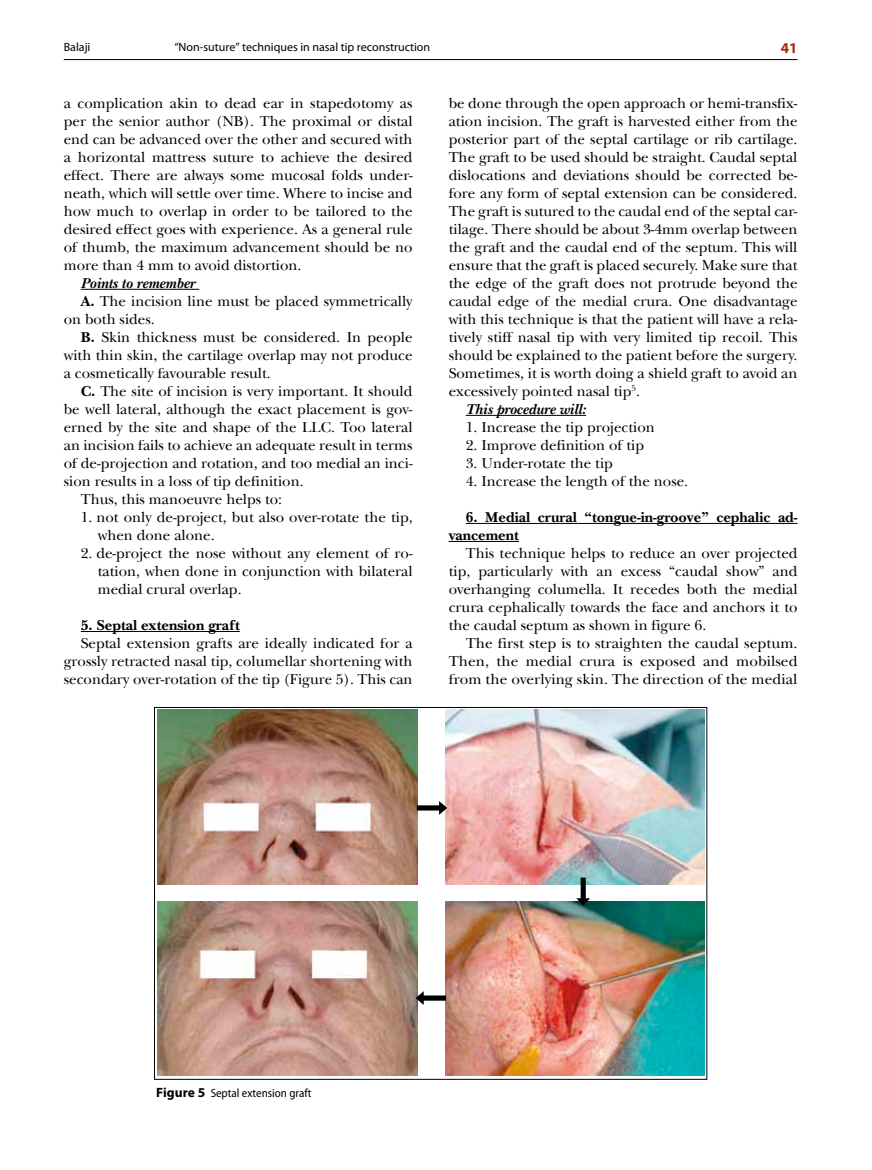
<style>
.page{position:relative;width:872px;height:1170px;background:#fff}
.page>*{position:absolute;margin:0;border:0;box-sizing:border-box;transform-origin:0 0}
.t1{font:15px/18px "Baskerville Std RO";color:#000;text-align:justify}
.t2{font:700 15px/18px "Baskerville Std RO";color:#000}
.t3{font:italic 700 15px "Baskerville Std RO";color:#000}
.t4{font:700 15px "Myriad Pro";color:#ab270d}
.t5{font:12px "Myriad Pro";color:#000}
.t6{font:semi-condensed 12px "Myriad Pro";color:#000}
.s1{font-weight:700}
.s2{font-weight:700;font-stretch:normal;font-size:13.5px}
</style>
<div class="page">
<hr style="left:64px;top:59px;width:733px;height:1px;background:#000">
<hr style="left:81px;top:289px;width:118px;height:1px;background:#000">
<hr style="left:81px;top:631px;width:159px;height:1px;background:#000">
<hr style="left:466px;top:415px;width:120px;height:1px;background:#000">
<hr style="left:466px;top:523px;width:331px;height:1px;background:#000">
<hr style="left:449px;top:541px;width:70px;height:1px;background:#000">
<img style="left:157px;top:709px;width:260px;height:174px">
<img style="left:157px;top:901px;width:260px;height:174px">
<img style="left:445px;top:709px;width:259px;height:174px">
<img style="left:445px;top:901px;width:259px;height:174px">
<svg style="left:417px;top:801px;width:30px;height:13px"></svg>
<svg style="left:415px;top:991px;width:31px;height:13px"></svg>
<svg style="left:576px;top:877px;width:14px;height:28px"></svg>
<p class="t5" style="left:64px;top:40px;width:28px">Balaji</p>
<p class="t5" style="left:174px;top:40px;width:257px">“Non-suture” techniques in nasal tip reconstruction</p>
<p class="t4" style="left:781px;top:40px;width:18px">41</p>
<p class="t1" style="left:64px;top:94px;width:350px">a complication akin to dead ear in stapedotomy as per the senior author (NB). The proximal or distal end can be advanced over the other and secured with a horizontal mattress suture to achieve the desired effect. There are always some mucosal folds under&shy;neath, which will settle over time. Where to incise and how much to overlap in order to be tailored to the desired effect goes with experience. As a general rule of thumb, the maximum advancement should be no more than 4 mm to avoid distortion.</p>
<p class="t3" style="left:81px;top:275px;width:116px">Points to remember</p>
<p class="t1" style="left:81px;top:292px;width:333px"><span class="s1">A.</span> The incision line must be placed symmetrically</p>
<p class="t1" style="left:64px;top:310px;width:92px">on both sides.</p>
<p class="t1" style="left:81px;top:328px;width:333px"><span class="s1">B.</span> Skin thickness must be considered. In people</p>
<p class="t1" style="left:64px;top:346px;width:350px">with thin skin, the cartilage overlap may not produce</p>
<p class="t1" style="left:64px;top:364px;width:208px">a cosmetically favourable result.</p>
<p class="t1" style="left:81px;top:382px;width:333px"><span class="s1">C.</span> The site of incision is very important. It should</p>
<p class="t1" style="left:64px;top:400px;width:350px">be well lateral, although the exact placement is gov-</p>
<p class="t1" style="left:64px;top:418px;width:350px">erned by the site and shape of the LLC. Too lateral</p>
<p class="t1" style="left:64px;top:436px;width:350px">an incision fails to achieve an adequate result in terms</p>
<p class="t1" style="left:64px;top:454px;width:350px">of de-projection and rotation, and too medial an inci-</p>
<p class="t1" style="left:64px;top:472px;width:241px">sion results in a loss of tip definition.</p>
<p class="t1" style="left:81px;top:490px;width:203px">Thus, this manoeuvre helps to:</p>
<p class="t1" style="left:98px;top:508px;width:316px;text-indent:-17px">1. not only de-project, but also over-rotate the tip, when done alone.</p>
<p class="t1" style="left:98px;top:544px;width:316px;text-indent:-17px">2. de-project the nose without any element of ro&shy;tation, when done in conjunction with bilateral medial crural overlap.</p>
<p class="t2" style="left:81px;top:616px;width:160px">5. Septal extension graft</p>
<p class="t1" style="left:64px;top:634px;width:350px;text-indent:17px">Septal extension grafts are ideally indicated for a grossly retracted nasal tip, columellar shortening with secondary over-rotation of the tip (Figure 5). This can</p>
<p class="t1" style="left:449px;top:94px;width:350px">be done through the open approach or hemi-transfix-</p>
<p class="t1" style="left:449px;top:112px;width:350px">ation incision. The graft is harvested either from the</p>
<p class="t1" style="left:449px;top:130px;width:350px">posterior part of the septal cartilage or rib cartilage.</p>
<p class="t1" style="left:449px;top:148px;width:350px">The graft to be used should be straight. Caudal septal</p>
<p class="t1" style="left:449px;top:166px;width:350px">dislocations and deviations should be corrected be-</p>
<p class="t1" style="left:449px;top:184px;width:350px">fore any form of septal extension can be considered.</p>
<p class="t1" style="left:449px;top:202px;width:350px">The graft is sutured to the caudal end of the septal car-</p>
<p class="t1" style="left:449px;top:220px;width:350px">tilage. There should be about 3-4mm overlap between</p>
<p class="t1" style="left:449px;top:238px;width:350px">the graft and the caudal end of the septum. This will</p>
<p class="t1" style="left:449px;top:256px;width:350px">ensure that the graft is placed securely. Make sure that</p>
<p class="t1" style="left:449px;top:274px;width:350px">the edge of the graft does not protrude beyond the</p>
<p class="t1" style="left:449px;top:292px;width:350px">caudal edge of the medial crura. One disadvantage</p>
<p class="t1" style="left:449px;top:310px;width:350px">with this technique is that the patient will have a rela-</p>
<p class="t1" style="left:449px;top:328px;width:350px">tively stiff nasal tip with very limited tip recoil. This</p>
<p class="t1" style="left:449px;top:346px;width:350px">should be explained to the patient before the surgery.</p>
<p class="t1" style="left:449px;top:364px;width:350px">Sometimes, it is worth doing a shield graft to avoid an</p>
<p class="t1" style="left:449px;top:382px;width:193px">excessively pointed nasal tip<sup>5</sup>.</p>
<p class="t3" style="left:466px;top:401px;width:122px">This procedure will:</p>
<p class="t1" style="left:466px;top:418px;width:190px">1. Increase the tip projection</p>
<p class="t1" style="left:466px;top:436px;width:180px">2. Improve definition of tip</p>
<p class="t1" style="left:466px;top:454px;width:149px">3. Under-rotate the tip</p>
<p class="t1" style="left:466px;top:472px;width:224px">4. Increase the length of the nose.</p>
<p class="t2" style="left:449px;top:508px;width:350px;text-indent:17px">6. Medial crural “tongue-in-groove” cephalic ad&shy;vancement</p>
<p class="t1" style="left:449px;top:544px;width:350px;text-indent:17px">This technique helps to reduce an over projected tip, particularly with an excess “caudal show” and overhanging columella. It recedes both the medial crura cephalically towards the face and anchors it to the caudal septum as shown in figure 6.</p>
<p class="t1" style="left:449px;top:634px;width:350px;text-indent:17px">The first step is to straighten the caudal septum.<br>Then, the medial crura is exposed and mobilsed from the overlying skin. The direction of the medial</p>
<p class="t6" style="left:156px;top:1086px;width:157px"><span class="s2">Figure 5</span> Septal extension graft</p>
</div>
